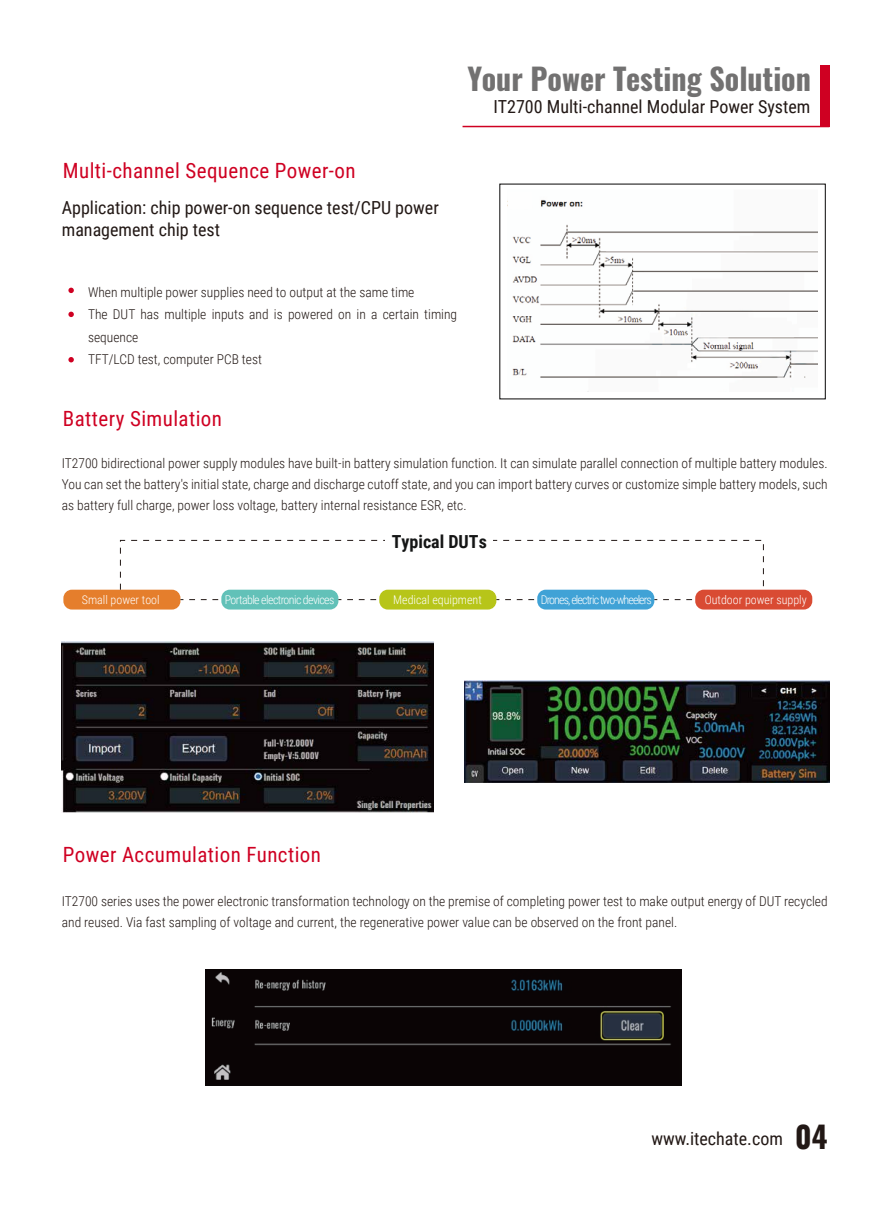
<style>
.page{position:relative;width:893px;height:1212px;background:#fff}
.page>*{position:absolute;margin:0;border:0;box-sizing:border-box;transform-origin:0 0}
.t1{font:700 30px "Oswald";color:#727171}
.t2{font:21px "Roboto Condensed";letter-spacing:.02em;color:#cf0022}
.t3{font:18px/21.6px "Roboto Condensed";color:#221815}
.t4{font:700 18px "Roboto Condensed";color:#141515}
.t5{font:300 13.5px/21px "Roboto Condensed";color:#221815}
.t6{font:300 12px "Roboto Condensed";color:#fff}
.t7{font:300 12px "Roboto Condensed";letter-spacing:-.075em;color:#fff}
.t8{font:300 12px "Roboto Condensed";letter-spacing:-.05em;color:#fff}
.s1{font-family:"Oswald";font-weight:700;font-size:30px}
</style>
<div class="page">
<div style="left:820px;top:65px;width:9px;height:62px;background:#cf0022"></div>
<hr style="left:462px;top:126px;width:367px;height:1px;background:#cf0022">
<img style="left:512px;top:200px;width:305px;height:192px">
<svg style="left:68px;top:288px;width:6px;height:5px"></svg>
<svg style="left:68px;top:312px;width:6px;height:5px"></svg>
<svg style="left:68px;top:357px;width:6px;height:5px"></svg>
<div style="left:63px;top:590px;width:117px;height:19px;background:#e57e2c;border-radius:8px"></div>
<svg style="left:189px;top:599px;width:30px;height:1px"></svg>
<div style="left:221px;top:590px;width:117px;height:19px;background:#62c1b8;border-radius:8px"></div>
<svg style="left:347px;top:599px;width:30px;height:1px"></svg>
<div style="left:379px;top:590px;width:117px;height:19px;background:#b7c519;border-radius:8px"></div>
<svg style="left:505px;top:599px;width:30px;height:1px"></svg>
<div style="left:537px;top:590px;width:117px;height:19px;background:#40a2d6;border-radius:8px"></div>
<svg style="left:663px;top:599px;width:30px;height:1px"></svg>
<div style="left:695px;top:590px;width:117px;height:19px;background:#d94b33;border-radius:8px"></div>
<svg style="left:120px;top:540px;width:644px;height:50px"></svg>
<div style="left:385px;top:524px;width:108px;height:33px;background:#fff"></div>
<div style="left:508px;top:193px;width:24px;height:16px;background:#fefefe"></div>
<img style="left:62px;top:641px;width:371px;height:172px">
<img style="left:464px;top:681px;width:365px;height:101px">
<img style="left:205px;top:969px;width:476px;height:116px">
<h2 class="t2" style="left:63px;top:155px;width:294px">Multi-channel Sequence Power-on</h2>
<h3 class="t3" style="left:62px;top:196px;width:378px">Application: chip power-on sequence test/CPU power management chip test</h3>
<h1 class="t1" style="left:467px;top:63px;width:345px">Your Power Testing Solution</h1>
<h3 class="t3" style="left:494px;top:95px;width:318px">IT2700 Multi-channel Modular Power System</h3>
<p class="t5" style="left:88px;top:280px;width:371px;line-height:22.5px">When multiple power supplies need to output at the same time<br>The DUT has multiple inputs and is powered on in a certain timing sequence<br>TFT/LCD test, computer PCB test</p>
<h2 class="t2" style="left:63px;top:404px;width:161px">Battery Simulation</h2>
<p class="t5" style="left:62px;top:452px;width:767px;text-align:justify">IT2700 bidirectional power supply modules have built-in battery simulation function. It can simulate parallel connection of multiple battery modules.<br>You can set the battery's initial state, charge and discharge cutoff state, and you can import battery curves or customize simple battery models, such as battery full charge, power loss voltage, battery internal resistance ESR, etc.</p>
<h3 class="t4" style="left:392px;top:529px;width:97px">Typical DUTs</h3>
<p class="t6" style="left:82px;top:591px;width:79px">Small power tool</p>
<p class="t8" style="left:225px;top:591px;width:111px">Portable electronic devices</p>
<p class="t6" style="left:393px;top:591px;width:90px">Medical equipment</p>
<p class="t7" style="left:541px;top:591px;width:113px">Drones, electric two-wheelers</p>
<p class="t6" style="left:705px;top:591px;width:103px">Outdoor power supply</p>
<h2 class="t2" style="left:63px;top:840px;width:260px">Power Accumulation Function</h2>
<p class="t5" style="left:62px;top:890px;width:767px">IT2700 series uses the power electronic transformation technology on the premise of completing power test to make output energy of DUT recycled and reused. Via fast sampling of voltage and current, the regenerative power value can be observed on the front panel.</p>
<h3 class="t3" style="left:651px;top:1127px;width:178px">www.itechate.com <span class="s1">04</span></h3>
</div>
